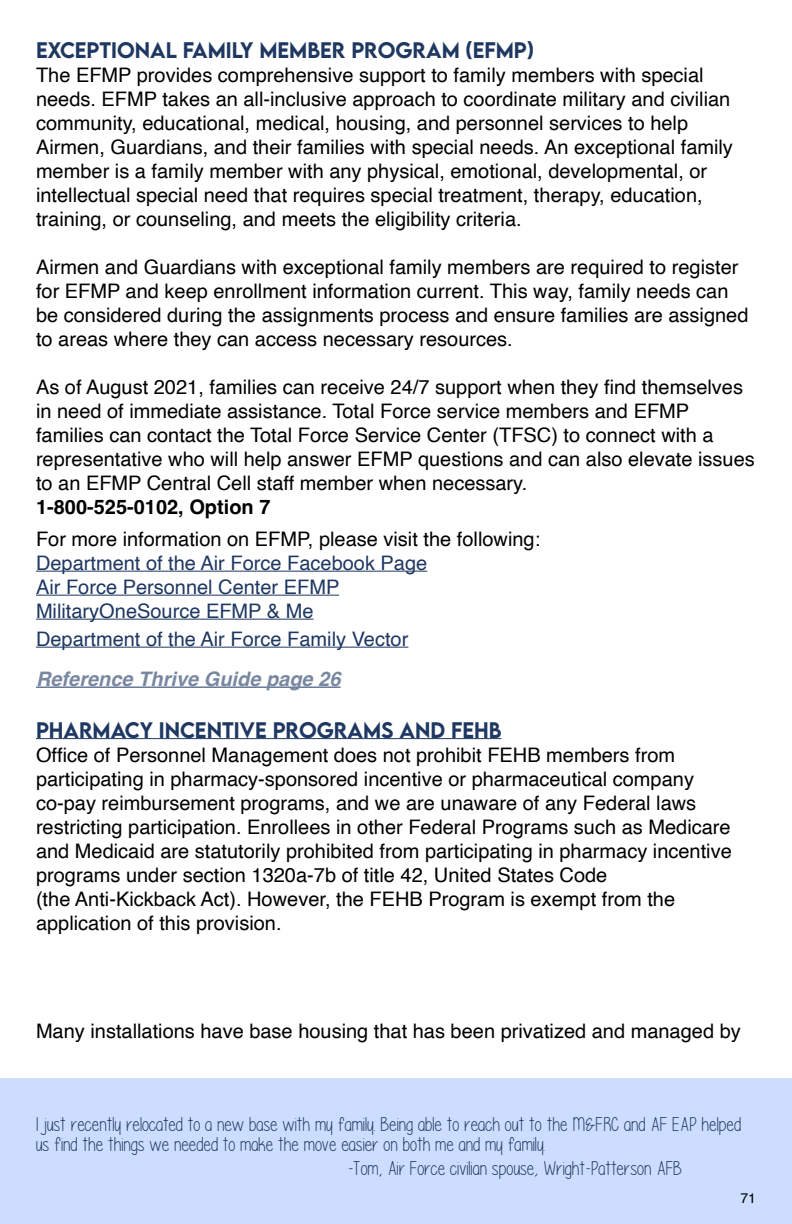
<style>
.page{position:relative;width:792px;height:1224px;background:#fff}
.page>*{position:absolute;margin:0;border:0;box-sizing:border-box;transform-origin:0 0}
.t1{font:20px/24px "Helvetica";color:#000}
.t2{font:20px/20px "Please write me a song";color:#1f3862}
.t3{font:20px/24px "Helvetica";color:#1f3862}
.t4{font:500 20px "LEMONMILK";color:#1f3862}
.t5{font:italic 700 20px "Helvetica";color:#7988a1}
.t6{font:700 20px "Helvetica";color:#000}
.t7{font:14px "Helvetica";color:#000}
</style>
<div class="page">
<hr style="left:36px;top:571px;width:391px;height:1px;background:#1f3862">
<hr style="left:36px;top:595px;width:303px;height:1px;background:#1f3862">
<hr style="left:36px;top:619px;width:278px;height:1px;background:#1f3862">
<hr style="left:36px;top:647px;width:372px;height:1px;background:#1f3862">
<hr style="left:36px;top:687px;width:305px;height:1px;background:#1f3862">
<hr style="left:36px;top:738px;width:465px;height:1px;background:#1f3862">
<div style="left:0;top:1079px;width:792px;height:145px;background:#cdf"></div>
<p class="t4" style="left:36px;top:37px;width:97px">EXCE PTIONAL</p>
<p class="t4" style="left:183px;top:37px;width:109px">FAMILY MEMBE</p>
<p class="t4" style="left:332px;top:37px;width:203px">R PROGRAM (EFMP)</p>
<p class="t1" style="left:36px;top:63px;width:698px">The EFMP provides comprehensive support to family members with special needs. EFMP takes an all-inclusive approach to coordinate military and civilian community, educational, medical, housing, and personnel services to help Airmen, Guardians, and their families with special needs. An exceptional family member is a family member with any physical, emotional, developmental, or intellectual special need that requires special treatment, therapy, education, training, or counseling, and meets the eligibility criteria.</p>
<p class="t1" style="left:36px;top:255px;width:714px">Airmen and Guardians with exceptional family members are required to register for EFMP and keep enrollment information current. This way, family needs can be considered during the assignments process and ensure families are assigned to areas where they can access necessary resources.</p>
<p class="t1" style="left:36px;top:375px;width:720px">As of August 2021, families can receive 24/7 support when they find themselves in need of immediate assistance. Total Force service members and EFMP families can contact the Total Force Service Center (TFSC) to connect with a representative who will help answer EFMP questions and can also elevate issues to an EFMP Central Cell staff member when necessary.</p>
<p class="t6" style="left:36px;top:494px;width:236px">1-800-525-0102, Option 7</p>
<p class="t1" style="left:36px;top:527px;width:506px">For more information on EFMP, please visit the following:</p>
<p class="t3" style="left:36px;top:551px;width:393px">Department of the Air Force Facebook Page<br>Air Force Personnel Center EFMP<br>MilitaryOneSource EFMP &amp; Me</p>
<p class="t3" style="left:36px;top:627px;width:374px">Department of the Air Force Family Vector</p>
<p class="t5" style="left:36px;top:666px;width:306px">Reference Thrive Guide page 26</p>
<p class="t4" style="left:36px;top:717px;width:73px">PHARMAC</p>
<p class="t4" style="left:140px;top:717px;width:40px">Y INCENT</p>
<p class="t4" style="left:234px;top:717px;width:130px">IVE PROGRAMS</p>
<p class="t4" style="left:399px;top:717px;width:16px">AND</p>
<p class="t4" style="left:451px;top:717px;width:52px">FEHB</p>
<p class="t1" style="left:36px;top:743px;width:697px">Office of Personnel Management does not prohibit FEHB members from participating in pharmacy-sponsored incentive or pharmaceutical company co-pay reimbursement programs, and we are unaware of any Federal laws restricting participation. Enrollees in other Federal Programs such as Medicare and Medicaid are statutorily prohibited from participating in pharmacy incentive programs under section 1320a-7b of title 42, United States Code<br>(the Anti-Kickback Act). However, the FEHB Program is exempt from the application of this provision.</p>
<p class="t1" style="left:36px;top:1019px;width:706px">Many installations have base housing that has been privatized and managed by</p>
<p class="t2" style="left:36px;top:1114px;width:707px">I just recently relocated to a new base with my family. Being able to reach out to the M&amp;FRC and AF EAP helped us find the things we needed to make the move easier on both me and my family.</p>
<p class="t2" style="left:348px;top:1158px;width:336px">-Tom, Air Force civilian spouse, Wright-Patterson AFB</p>
<p class="t7" style="left:740px;top:1187px;width:17px">71</p>
</div>
